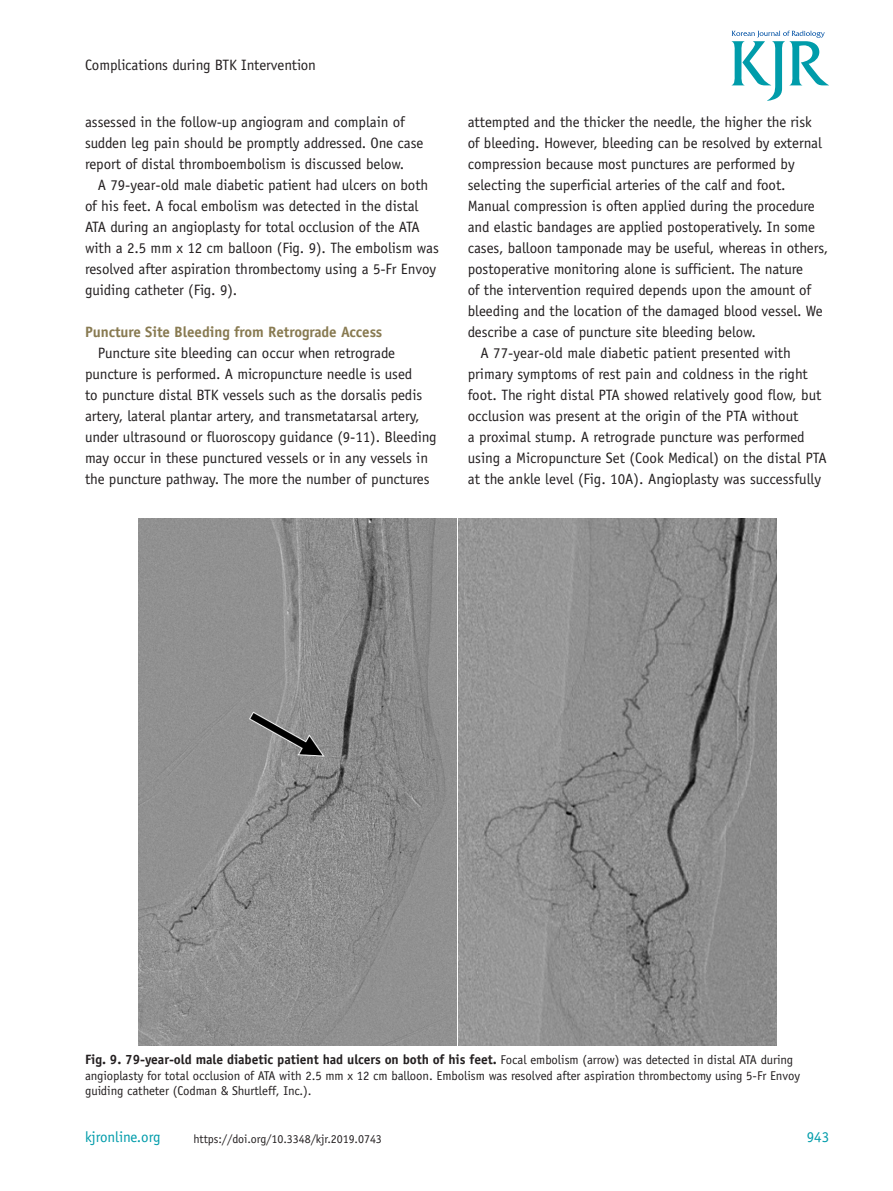
<style>
.page{position:relative;width:893px;height:1191px;background:#fff}
.page>*{position:absolute;margin:0;border:0;box-sizing:border-box;transform-origin:0 0}
.t1{font:15px/21px "Officina Sans Std";letter-spacing:-.005em;color:#231f20}
.t2{font:700 15px "Officina Sans Std";letter-spacing:-.005em;color:#887a51}
.t3{font:15px "Officina Sans Std";letter-spacing:-.005em;color:#009caa}
.t4{font:700 13.5px "Officina Sans Std";letter-spacing:-.005em;color:#231f20}
.t5{font:12.75px/15.3px "Officina Sans Std";letter-spacing:-.005em;color:#231f20}
.t6{font:12px "Officina Sans Std";letter-spacing:-.005em;color:#231f20}
.s1{font-weight:400;font-size:12.75px}
</style>
<div class="page">
<svg style="left:732px;top:31px;width:97px;height:70px"></svg>
<img style="left:138px;top:518px;width:318px;height:528px">
<img style="left:458px;top:518px;width:318px;height:528px">
<p class="t1" style="left:85px;top:54px;width:233px">Complications during BTK Intervention</p>
<p class="t1" style="left:85px;top:112px;width:340px">assessed in the follow-up angiogram and complain of sudden leg pain should be promptly addressed. One case report of distal thromboembolism is discussed below.</p>
<p class="t1" style="left:85px;top:175px;width:355px;text-indent:13px">A 79-year-old male diabetic patient had ulcers on both of his feet. A focal embolism was detected in the distal ATA during an angioplasty for total occlusion of the ATA with a 2.5 mm x 12 cm balloon (Fig. 9). The embolism was resolved after aspiration thrombectomy using a 5-Fr Envoy guiding catheter (Fig. 9).</p>
<p class="t2" style="left:85px;top:323px;width:299px">Puncture Site Bleeding from Retrograde Access</p>
<p class="t1" style="left:85px;top:343px;width:353px;text-indent:13px">Puncture site bleeding can occur when retrograde puncture is performed. A micropuncture needle is used<br>to puncture distal BTK vessels such as the dorsalis pedis artery, lateral plantar artery, and transmetatarsal artery, under ultrasound or fluoroscopy guidance (9-11). Bleeding may occur in these punctured vessels or in any vessels in the puncture pathway. The more the number of punctures</p>
<p class="t1" style="left:468px;top:112px;width:345px">attempted and the thicker the needle, the higher the risk</p>
<p class="t1" style="left:468px;top:133px;width:356px">of bleeding. However, bleeding can be resolved by external</p>
<p class="t1" style="left:468px;top:154px;width:328px">compression because most punctures are performed by</p>
<p class="t1" style="left:468px;top:175px;width:319px">selecting the superficial arteries of the calf and foot.</p>
<p class="t1" style="left:468px;top:196px;width:349px">Manual compression is often applied during the procedure</p>
<p class="t1" style="left:468px;top:217px;width:349px">and elastic bandages are applied postoperatively. In some</p>
<p class="t1" style="left:468px;top:238px;width:362px">cases, balloon tamponade may be useful, whereas in others,</p>
<p class="t1" style="left:468px;top:259px;width:337px">postoperative monitoring alone is sufficient. The nature</p>
<p class="t1" style="left:468px;top:280px;width:345px">of the intervention required depends upon the amount of</p>
<p class="t1" style="left:468px;top:301px;width:357px">bleeding and the location of the damaged blood vessel. We</p>
<p class="t1" style="left:468px;top:322px;width:290px">describe a case of puncture site bleeding below.</p>
<p class="t1" style="left:480px;top:343px;width:312px">A 77-year-old male diabetic patient presented with</p>
<p class="t1" style="left:468px;top:364px;width:342px">primary symptoms of rest pain and coldness in the right</p>
<p class="t1" style="left:468px;top:385px;width:355px">foot. The right distal PTA showed relatively good flow, but</p>
<p class="t1" style="left:468px;top:406px;width:332px">occlusion was present at the origin of the PTA without</p>
<p class="t1" style="left:468px;top:427px;width:339px">a proximal stump. A retrograde puncture was performed</p>
<p class="t1" style="left:468px;top:448px;width:360px">using a Micropuncture Set (Cook Medical) on the distal PTA</p>
<p class="t1" style="left:468px;top:469px;width:355px">at the ankle level (Fig. 10A). Angioplasty was successfully</p>
<p class="t4" style="left:85px;top:1051px;width:710px">Fig. 9. 79-year-old male diabetic patient had ulcers on both of his feet. <span class="s1">Focal embolism (arrow) was detected in distal ATA during</span></p>
<p class="t5" style="left:85px;top:1068px;width:716px">angioplasty for total occlusion of ATA with 2.5 mm x 12 cm balloon. Embolism was resolved after aspiration thrombectomy using 5-Fr Envoy guiding catheter (Codman &amp; Shurtleff, Inc.).</p>
<p class="t3" style="left:85px;top:1128px;width:77px">kjronline.org</p>
<p class="t6" style="left:194px;top:1132px;width:190px">https://doi.org/10.3348/kjr.2019.0743</p>
<p class="t3" style="left:807px;top:1128px;width:24px">943</p>
</div>
